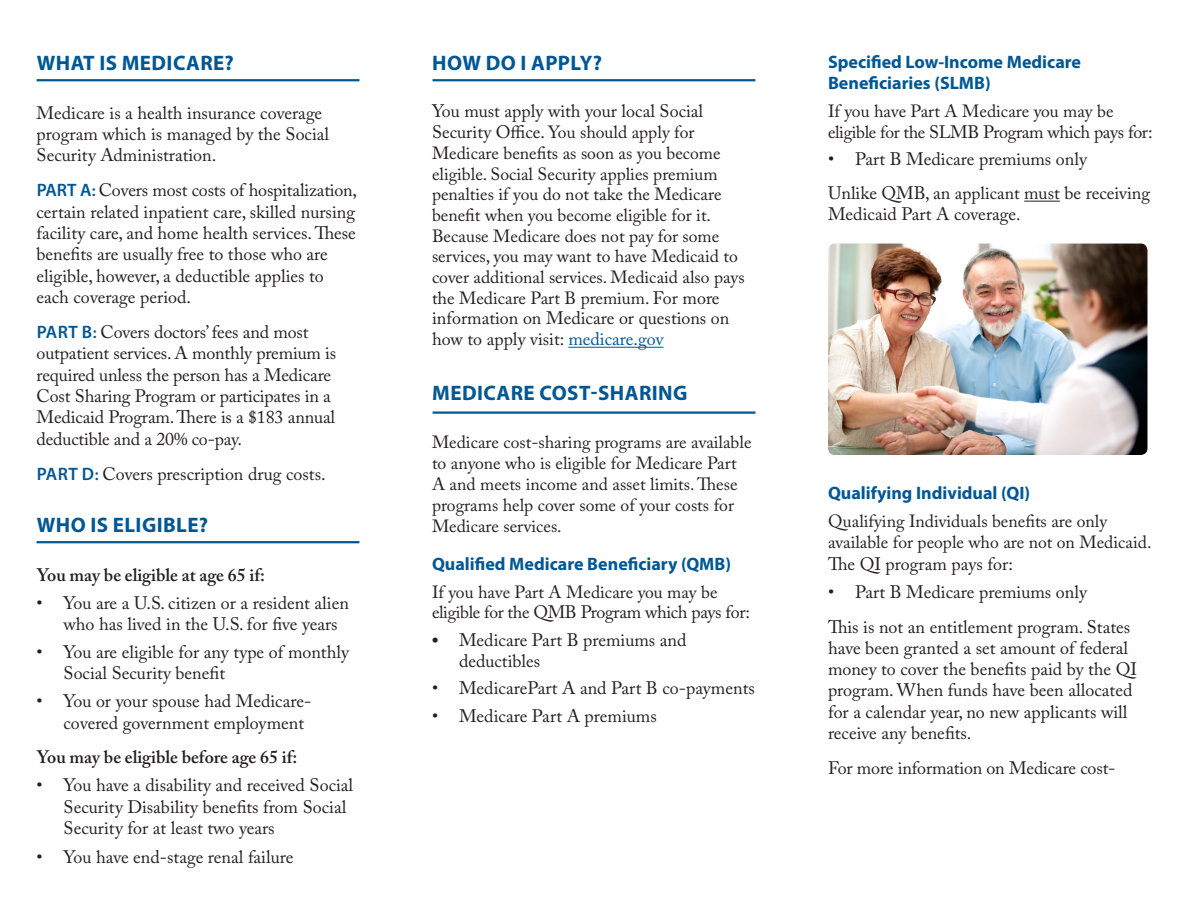
<style>
.page{position:relative;width:1188px;height:918px;background:#fff}
.page>*{position:absolute;margin:0;border:0;box-sizing:border-box;transform-origin:0 0}
.t1{font:700 21px "Myriad Pro";letter-spacing:.02em;color:#005794}
.t2{font:18px/21.3px "Adobe Caslon Pro";color:#231f20}
.t3{font:700 18px/21px "Myriad Pro";color:#005794}
.t4{font:18px "Adobe Caslon Pro";letter-spacing:-.02em;color:#231f20}
.t5{font:600 18px "Adobe Caslon Pro";color:#231f20}
.t6{font:17.7px/20.7px "Adobe Caslon Pro";color:#231f20}
.s1{font-family:"Myriad Pro";font-weight:600;color:#005794}
.s2{font-weight:600;color:#005794}
.s3{font-size:18px}
.s4{color:#005794}
.s5{font-size:17.7px}
.s6{font-family:"Times"}
</style>
<div class="page">
<hr style="left:568px;top:347px;width:96px;height:1px;background:#005794">
<hr style="left:1024px;top:201px;width:36px;height:1px;background:#231f20">
<hr style="left:37px;top:79px;width:322px;height:2px;background:#005794">
<hr style="left:37px;top:541px;width:322px;height:2px;background:#005794">
<hr style="left:433px;top:79px;width:322px;height:2px;background:#005794">
<hr style="left:433px;top:411px;width:322px;height:3px;background:#005794">
<img style="left:828px;top:244px;width:320px;height:211px">
<p class="t1" style="left:37px;top:49px;width:199px">WHAT IS MEDICARE?</p>
<p class="t2" style="left:37px;top:102px;width:294px">Medicare is a health insurance coverage program which is managed by the Social<br>Security Administration.</p>
<p class="t2" style="left:37px;top:179px;width:322px"><span class="s1">PART A</span><span class="s2">:</span> Covers most costs of hospitalization, certain related inpatient care, skilled nursing facility care, and home health services. These benefits are usually free to those who are eligible, however, a deductible applies to each coverage period.</p>
<p class="t2" style="left:37px;top:321px;width:301px"><span class="s1">PART B</span><span class="s2">:</span> Covers doctors’ fees and most outpatient services. A monthly premium is required unless the person has a Medicare Cost Sharing Program or participates in a Medicaid Program. There is a $183 annual deductible and a 20% co-pay.</p>
<p class="t2" style="left:37px;top:463px;width:290px"><span class="s1">PART D</span><span class="s2">:</span> Covers prescription drug costs.</p>
<p class="t1" style="left:37px;top:511px;width:173px">WHO IS ELIGIBLE?</p>
<p class="t5" style="left:37px;top:564px;width:230px">You may be eligible at age 65 if:</p>
<p class="t2" style="left:64px;top:592px;width:287px;text-indent:-27px">• You are a U.S. citizen or a resident alien who has lived in the U.S. for five years</p>
<p class="t2" style="left:64px;top:641px;width:287px;text-indent:-27px">• You are eligible for any type of monthly<br>Social Security benefit</p>
<p class="t2" style="left:64px;top:690px;width:249px;text-indent:-27px">• You or your spouse had Medicare&shy;covered government employment</p>
<p class="t5" style="left:37px;top:747px;width:262px">You may be eligible before age 65 if:</p>
<p class="t2" style="left:64px;top:775px;width:291px;text-indent:-27px">• You have a disability and received Social<br>Security Disability benefits from Social<br>Security for at least two years</p>
<p class="t2" style="left:37px;top:846px;width:258px">• You have end-stage renal failure</p>
<p class="t1" style="left:432px;top:49px;width:171px">HOW DO I APPLY?</p>
<p class="t2" style="left:432px;top:101px;width:273px">You must apply with your local Social</p>
<p class="t6" style="left:432px;top:122px;width:314px"><span class="s3">Security Office.</span> You should apply for Medicare benefits as soon as you become eligible. Social Security applies premium penalties if you do not take the Medicare benefit when you become eligible for it.<br>Because Medicare does not pay for some services, you may want to have Medicaid to cover additional services. Medicaid also pays the Medicare Part B premium. <span class="s3">For more</span></p>
<p class="t2" style="left:432px;top:308px;width:299px">information on Medicare or questions on how to apply visit: <span class="s4">medicare.gov</span></p>
<p class="t1" style="left:432px;top:379px;width:257px">MEDICARE COST-SHARING</p>
<p class="t6" style="left:432px;top:432px;width:321px">Medicare cost-sharing programs are available to anyone who is eligible for Medicare Part A and meets income and asset limits. These programs help cover some of your costs for Medicare services.</p>
<p class="t3" style="left:432px;top:553px;width:301px">Qualified Medicare Beneficiary (QMB)</p>
<p class="t6" style="left:432px;top:581px;width:287px">If you have Part A Medicare you may be</p>
<p class="t4" style="left:432px;top:602px;width:320px"><span class="s5">eligible for the</span> QMB Program which pays for:</p>
<p class="t2" style="left:459px;top:629px;width:229px;line-height:20.7px;text-indent:-27px"><span class="s6">•</span> Medicare Part B premiums and deductibles</p>
<p class="t2" style="left:432px;top:677px;width:324px">• MedicarePart A and Part B co-payments</p>
<p class="t2" style="left:432px;top:705px;width:226px">• Medicare Part A premiums</p>
<p class="t3" style="left:828px;top:51px;width:255px">Specified Low-Income Medicare<br>Beneficiaries (SLMB)</p>
<p class="t6" style="left:828px;top:101px;width:287px">If you have Part A Medicare you may be</p>
<p class="t4" style="left:828px;top:121px;width:326px"><span class="s5">eligible for the</span> SLMB Program which pays for:</p>
<p class="t2" style="left:828px;top:148px;width:261px">• Part B Medicare premiums only</p>
<p class="t2" style="left:828px;top:183px;width:324px;line-height:20.7px">Unlike QMB, an <span class="s5">applicant</span> must be receiving<br>Medicaid Part A coverage<span class="s5">.</span></p>
<p class="t3" style="left:828px;top:482px;width:204px">Qualifying Individual (QI)</p>
<p class="t6" style="left:828px;top:510px;width:325px;line-height:21.3px">Qualifying Individuals benefits are only available for people who are not on Medicaid.</p>
<p class="t2" style="left:828px;top:553px;width:187px">The QI program pays for:</p>
<p class="t2" style="left:828px;top:581px;width:261px">• Part B Medicare premiums only</p>
<p class="t2" style="left:828px;top:616px;width:311px">This is not an entitlement program. States have been granted a set amount of federal money to cover the benefits paid by the QI program. When funds have been allocated for a calendar year, no new applicants will receive any benefits.</p>
<p class="t2" style="left:828px;top:757px;width:289px">For more information on Medicare cost-</p>
</div>
